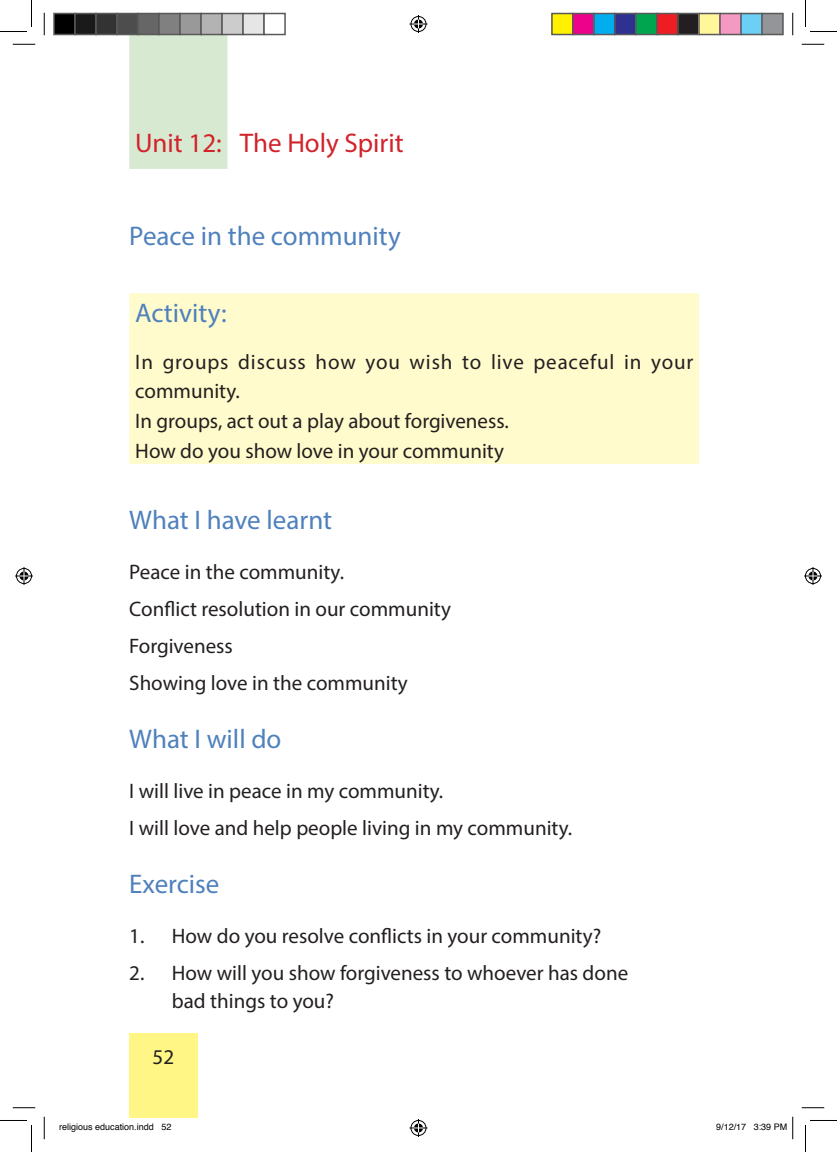
<style>
.page{position:relative;width:837px;height:1152px;background:#fff}
.page>*{position:absolute;margin:0;border:0;box-sizing:border-box;transform-origin:0 0}
.subheading_1{font:27px "Myriad Pro";color:#4f81bd}
.heading{font:27px "Myriad Pro";color:#d1232a}
.text{font:21px "Myriad Pro";color:#231f20}
.text_list_1{font:21px/28.5px "Myriad Pro";color:#231f20}
.text-2{font:21px/28.5px "Myriad Pro";letter-spacing:.04em;color:#231f20}
.t1{font:9px "Helvetica";color:#000}
</style>
<div class="page">
<div style="left:129px;top:1033px;width:68px;height:84px;background:#fff685"></div>
<div style="left:129px;top:32px;width:98px;height:137px;background:#d8e9d2"></div>
<div style="left:129px;top:293px;width:570px;height:171px;background:#fffbcc"></div>
<svg style="left:13px;top:44px;width:22px;height:1px"></svg>
<svg style="left:802px;top:44px;width:22px;height:1px"></svg>
<svg style="left:13px;top:1107px;width:22px;height:1px"></svg>
<svg style="left:802px;top:1107px;width:22px;height:1px"></svg>
<svg style="left:44px;top:13px;width:1px;height:22px"></svg>
<svg style="left:44px;top:1116px;width:1px;height:23px"></svg>
<svg style="left:792px;top:13px;width:1px;height:22px"></svg>
<svg style="left:0;top:0;width:32px;height:32px"></svg>
<svg style="left:0;top:1120px;width:32px;height:32px"></svg>
<svg style="left:805px;top:0;width:32px;height:32px"></svg>
<svg style="left:805px;top:1120px;width:32px;height:32px"></svg>
<svg style="left:409px;top:15px;width:18px;height:18px"></svg>
<svg style="left:409px;top:1119px;width:18px;height:17px"></svg>
<svg style="left:15px;top:567px;width:18px;height:18px"></svg>
<svg style="left:804px;top:567px;width:18px;height:18px"></svg>
<div style="left:54px;top:14px;width:21px;height:21px;background:#000"></div>
<div style="left:53px;top:13px;width:23px;height:22px;border:2px solid #595959"></div>
<div style="left:75px;top:14px;width:21px;height:21px;background:#1a1a1a"></div>
<div style="left:74px;top:13px;width:23px;height:22px;border:2px solid #595959"></div>
<div style="left:96px;top:14px;width:21px;height:21px;background:#333"></div>
<div style="left:95px;top:13px;width:23px;height:22px;border:2px solid #595959"></div>
<div style="left:117px;top:14px;width:21px;height:21px;background:#4d4d4d"></div>
<div style="left:116px;top:13px;width:23px;height:22px;border:2px solid #595959"></div>
<div style="left:138px;top:14px;width:21px;height:21px;background:#666"></div>
<div style="left:137px;top:13px;width:23px;height:22px;border:2px solid #595959"></div>
<div style="left:159px;top:14px;width:21px;height:21px;background:#808080"></div>
<div style="left:158px;top:13px;width:23px;height:22px;border:2px solid #595959"></div>
<div style="left:180px;top:14px;width:21px;height:21px;background:#999"></div>
<div style="left:179px;top:13px;width:23px;height:22px;border:2px solid #595959"></div>
<div style="left:201px;top:14px;width:21px;height:21px;background:#b3b3b3"></div>
<div style="left:200px;top:13px;width:23px;height:22px;border:2px solid #595959"></div>
<div style="left:222px;top:14px;width:21px;height:21px;background:#ccc"></div>
<div style="left:221px;top:13px;width:23px;height:22px;border:2px solid #595959"></div>
<div style="left:243px;top:14px;width:21px;height:21px;background:#e6e6e6"></div>
<div style="left:242px;top:13px;width:23px;height:22px;border:2px solid #595959"></div>
<div style="left:263px;top:13px;width:23px;height:22px;border:2px solid #595959"></div>
<div style="left:552px;top:14px;width:21px;height:21px;background:#fff101"></div>
<div style="left:551px;top:13px;width:23px;height:22px;border:2px solid #595959"></div>
<div style="left:573px;top:14px;width:21px;height:21px;background:#ed028c"></div>
<div style="left:572px;top:13px;width:23px;height:22px;border:2px solid #595959"></div>
<div style="left:594px;top:14px;width:21px;height:21px;background:#00aeef"></div>
<div style="left:593px;top:13px;width:23px;height:22px;border:2px solid #595959"></div>
<div style="left:615px;top:14px;width:21px;height:21px;background:#2e3092"></div>
<div style="left:614px;top:13px;width:23px;height:22px;border:2px solid #595959"></div>
<div style="left:636px;top:14px;width:21px;height:21px;background:#00a54f"></div>
<div style="left:635px;top:13px;width:23px;height:22px;border:2px solid #595959"></div>
<div style="left:657px;top:14px;width:21px;height:21px;background:#ee1d23"></div>
<div style="left:656px;top:13px;width:23px;height:22px;border:2px solid #595959"></div>
<div style="left:678px;top:14px;width:21px;height:21px;background:#231f20"></div>
<div style="left:677px;top:13px;width:23px;height:22px;border:2px solid #595959"></div>
<div style="left:699px;top:14px;width:21px;height:21px;background:#fff79a"></div>
<div style="left:698px;top:13px;width:23px;height:22px;border:2px solid #595959"></div>
<div style="left:720px;top:14px;width:21px;height:21px;background:#f499c2"></div>
<div style="left:719px;top:13px;width:23px;height:22px;border:2px solid #595959"></div>
<div style="left:741px;top:14px;width:21px;height:21px;background:#6bcff6"></div>
<div style="left:740px;top:13px;width:23px;height:22px;border:2px solid #595959"></div>
<div style="left:762px;top:14px;width:21px;height:21px;background:#939598"></div>
<div style="left:761px;top:13px;width:23px;height:22px;border:2px solid #595959"></div>
<svg style="left:792px;top:1116px;width:1px;height:23px"></svg>
<p class="heading" style="left:135px;top:127px;width:270px">Unit 12: The Holy Spirit</p>
<p class="subheading_1" style="left:129px;top:219px;width:273px">Peace in the community</p>
<p class="subheading_1" style="left:135px;top:297px;width:93px">Activity:</p>
<p class="text-2" style="left:135px;top:348px;width:559px">In groups discuss how you wish to live peaceful in your community.</p>
<p class="text" style="left:135px;top:408px;width:375px">In groups, act out a play about forgiveness.</p>
<p class="text" style="left:135px;top:438px;width:370px">How do you show love in your community</p>
<p class="subheading_1" style="left:129px;top:503px;width:204px">What I have learnt</p>
<p class="text" style="left:129px;top:558px;width:216px">Peace in the community.</p>
<p class="text" style="left:129px;top:595px;width:323px">Conflict resolution in our community</p>
<p class="text" style="left:129px;top:632px;width:105px">Forgiveness</p>
<p class="text" style="left:129px;top:669px;width:280px">Showing love in the community</p>
<p class="subheading_1" style="left:129px;top:722px;width:154px">What I will do</p>
<p class="text" style="left:129px;top:778px;width:315px">I will live in peace in my community.</p>
<p class="text" style="left:129px;top:815px;width:444px">I will love and help people living in my community.</p>
<p class="subheading_1" style="left:129px;top:867px;width:92px">Exercise</p>
<p class="text_list_1" style="left:129px;top:921px;width:473px">1. How do you resolve conflicts in your community?</p>
<p class="text_list_1" style="left:172px;top:958px;width:458px;text-indent:-43px">2. How will you show forgiveness to whoever has done bad things to you?</p>
<p class="text_list_1" style="left:153px;top:1042px;width:23px">52</p>
<p class="t1" style="left:59px;top:1120px;width:114px">religious education.indd 52</p>
<p class="t1" style="left:716px;top:1120px;width:73px">9/12/17 3:39 PM</p>
</div>
